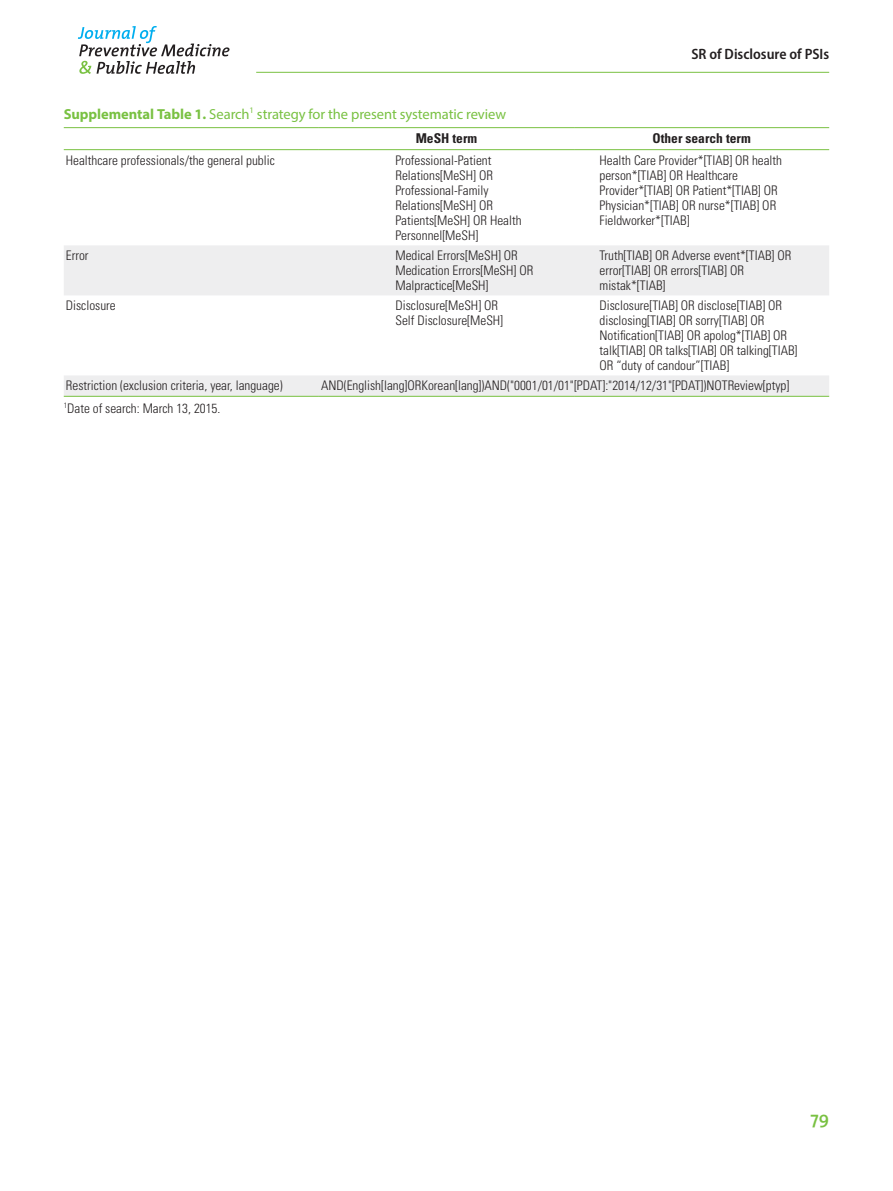
<style>
.page{position:relative;width:893px;height:1191px;background:#fff}
.page>*{position:absolute;margin:0;border:0;box-sizing:border-box;transform-origin:0 0}
.t1{font:600 18px "The Mix";color:#79c142}
.t2{font:600 semi-condensed 15px "Myriad Pro";color:#231f20}
.jpmph_표그림캡션{font:14.55px "Myriad Pro";letter-spacing:-.005em;color:#79c142}
.jpmph_표머리{font:700 condensed 13.5px "Univers LT Std";color:#231f20}
.jpmph_표본문{font:300 condensed 13.2px/15px "Univers LT Std";color:#231f20;text-align:justify}
.s1{font-weight:700}
</style>
<div class="page">
<hr style="left:256px;top:72px;width:573px;height:1px;background:#79c142">
<svg style="left:78px;top:26px;width:152px;height:48px"></svg>
<svg style="left:64px;top:128px;width:765px;height:1px"></svg>
<svg style="left:64px;top:245px;width:765px;height:151px"></svg>
<hr style="left:64px;top:127px;width:255px;height:1px;background:#79c142">
<hr style="left:319px;top:127px;width:255px;height:1px;background:#79c142">
<hr style="left:574px;top:127px;width:255px;height:1px;background:#79c142">
<hr style="left:64px;top:149px;width:255px;height:1px;background:#79c142">
<hr style="left:319px;top:149px;width:255px;height:1px;background:#79c142">
<hr style="left:574px;top:149px;width:255px;height:1px;background:#79c142">
<hr style="left:64px;top:396px;width:255px;height:1px;background:#79c142">
<hr style="left:319px;top:396px;width:255px;height:1px;background:#79c142">
<hr style="left:574px;top:396px;width:255px;height:1px;background:#79c142">
<p class="t2" style="left:691px;top:45px;width:139px">SR of Disclosure of PSIs</p>
<p class="jpmph_표그림캡션" style="left:64px;top:105px;width:444px"><span class="s1">Supplemental Table 1.</span> Search<sup>1</sup> strategy for the present systematic review</p>
<p class="jpmph_표머리" style="left:416px;top:130px;width:63px">MeSH term</p>
<p class="jpmph_표머리" style="left:652px;top:130px;width:100px">Other search term</p>
<p class="jpmph_표본문" style="left:66px;top:153px;width:210px">Healthcare professionals/the general public</p>
<p class="jpmph_표본문" style="left:395px;top:153px;width:98px">Professional-Patient</p>
<p class="jpmph_표본문" style="left:395px;top:168px;width:99px">Relations[MeSH] OR</p>
<p class="jpmph_표본문" style="left:395px;top:183px;width:95px">Professional-Family</p>
<p class="jpmph_표본문" style="left:395px;top:198px;width:99px">Relations[MeSH] OR</p>
<p class="jpmph_표본문" style="left:395px;top:213px;width:128px">Patients[MeSH] OR Health</p>
<p class="jpmph_표본문" style="left:395px;top:228px;width:84px">Personnel[MeSH]</p>
<p class="jpmph_표본문" style="left:600px;top:153px;width:184px">Health Care Provider*[TIAB] OR health</p>
<p class="jpmph_표본문" style="left:600px;top:168px;width:140px">person*[TIAB] OR Healthcare</p>
<p class="jpmph_표본문" style="left:600px;top:183px;width:180px">Provider*[TIAB] OR Patient*[TIAB] OR Physician*[TIAB] OR nurse*[TIAB] OR Fieldworker*[TIAB]</p>
<p class="jpmph_표본문" style="left:66px;top:248px;width:24px">Error</p>
<p class="jpmph_표본문" style="left:395px;top:248px;width:124px">Medical Errors[MeSH] OR</p>
<p class="jpmph_표본문" style="left:395px;top:263px;width:139px">Medication Errors[MeSH] OR</p>
<p class="jpmph_표본문" style="left:395px;top:278px;width:95px">Malpractice[MeSH]</p>
<p class="jpmph_표본문" style="left:66px;top:298px;width:51px">Disclosure</p>
<p class="jpmph_표본문" style="left:395px;top:298px;width:104px">Disclosure[MeSH] OR</p>
<p class="jpmph_표본문" style="left:395px;top:313px;width:109px">Self Disclosure[MeSH]</p>
<p class="jpmph_표본문" style="left:600px;top:248px;width:193px">Truth[TIAB] OR Adverse event*[TIAB] OR</p>
<p class="jpmph_표본문" style="left:600px;top:263px;width:146px">error[TIAB] OR errors[TIAB] OR</p>
<p class="jpmph_표본문" style="left:600px;top:278px;width:67px">mistak*[TIAB]</p>
<p class="jpmph_표본문" style="left:600px;top:298px;width:184px">Disclosure[TIAB] OR disclose[TIAB] OR disclosing[TIAB] OR sorry[TIAB] OR</p>
<p class="jpmph_표본문" style="left:600px;top:328px;width:189px">Notification[TIAB] OR apolog*[TIAB] OR</p>
<p class="jpmph_표본문" style="left:600px;top:343px;width:199px">talk[TIAB] OR talks[TIAB] OR talking[TIAB]</p>
<p class="jpmph_표본문" style="left:600px;top:358px;width:131px">OR “duty of candour”[TIAB]</p>
<p class="jpmph_표본문" style="left:66px;top:378px;width:218px">Restriction (exclusion criteria, year, language)</p>
<p class="jpmph_표본문" style="left:321px;top:378px;width:470px">AND(English[lang]ORKorean[lang])AND("0001/01/01"[PDAT]:"2014/12/31"[PDAT])NOTReview[ptyp]</p>
<p class="jpmph_표본문" style="left:64px;top:401px;width:158px"><sup>1</sup>Date of search: March 13, 2015.</p>
<h1 class="t1" style="left:810px;top:1103px;width:20px">79</h1>
</div>
